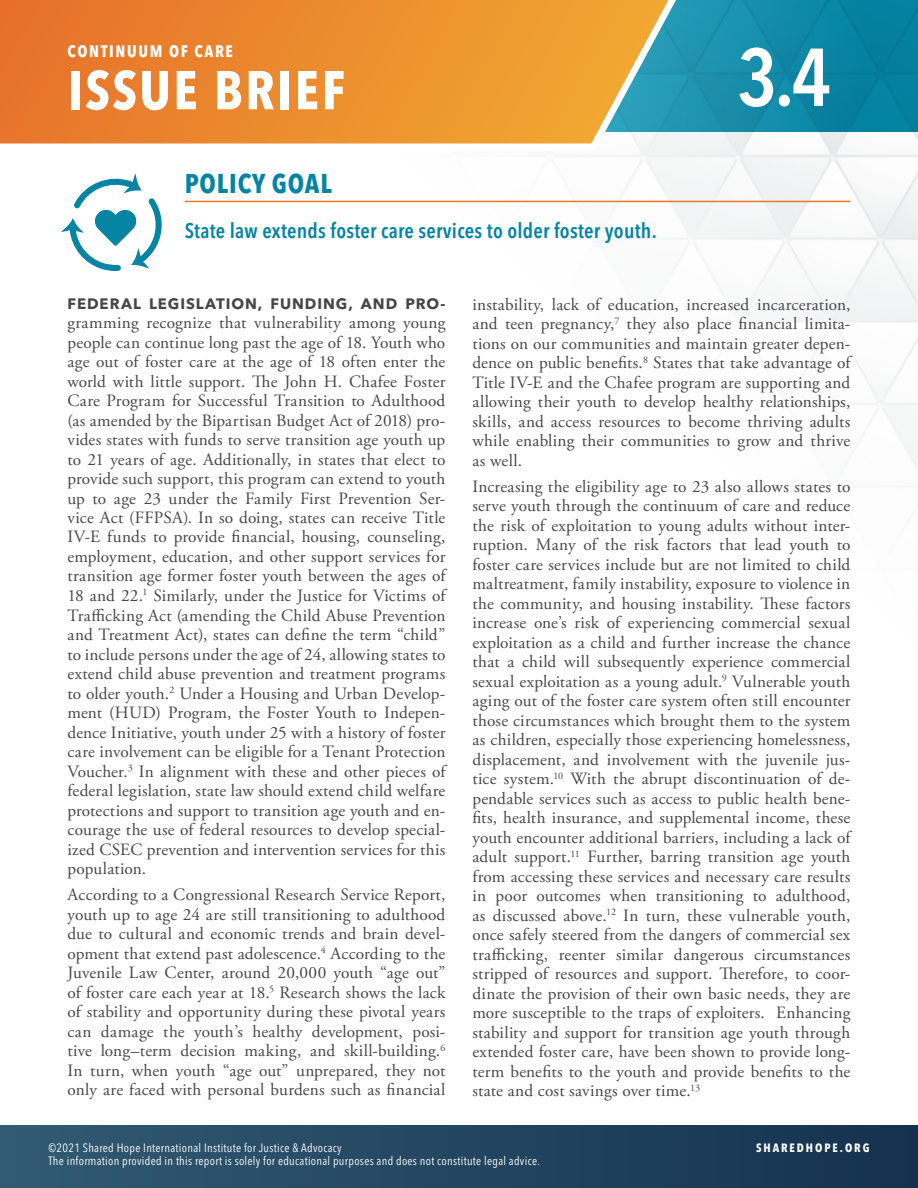
<style>
.page{position:relative;width:918px;height:1188px;background:#fff}
.page>*{position:absolute;margin:0;border:0;box-sizing:border-box;transform-origin:0 0}
.t1{font:600 condensed 81px "Avenir Next LT Pro";color:#fff}
.t2{font:700 condensed 54px "Avenir Next LT Pro";letter-spacing:.04em;color:#fff}
.t3{font:700 condensed 27px "Avenir Next LT Pro";letter-spacing:.03em;color:#0584a4}
.t4{font:600 condensed 21px "Avenir Next LT Pro";letter-spacing:.01em;color:#0584a4}
.t5{font:17.25px/19.5px "Adobe Garamond Pro";letter-spacing:.005em;color:#464547;text-align:justify}
.t6{font:700 condensed 16.5px "Avenir Next LT Pro";letter-spacing:.1em;color:#fff}
.t7{font:700 15px "Avenir Next LT Pro";letter-spacing:.06em;color:#464547}
.t8{font:condensed 12px "Avenir Next LT Pro";letter-spacing:.025em;color:#fff}
.t9{font:700 condensed 12px "Avenir Next LT Pro";letter-spacing:.16em;color:#fff}
</style>
<div class="page">
<img style="left:221px;top:155px;width:697px;height:332px">
<div style="left:0;top:1126px;width:918px;height:62px;background:linear-gradient(to right,#325a72,#14324d)"></div>
<hr style="left:185px;top:201px;width:665px;height:1px;background:#f0772a">
<svg style="left:61px;top:173px;width:101px;height:98px"></svg>
<svg style="left:0;top:0;width:918px;height:155px;background:#b59763"></svg>
<p class="t6" style="left:68px;top:41px;width:167px">CONTINUUM OF CARE</p>
<h2 class="t2" style="left:68px;top:57px;width:279px">ISSUE BRIEF</h2>
<h3 class="t3" style="left:185px;top:167px;width:149px">POLICY GOAL</h3>
<p class="t4" style="left:185px;top:218px;width:474px">State law extends foster care services to older foster youth.</p>
<h1 class="t1" style="left:737px;top:28px;width:96px">3.4</h1>
<p class="t7" style="left:68px;top:294px;width:379px">FEDERAL LEGISLATION, FUNDING, AND PRO-</p>
<p class="t5" style="left:67px;top:313px;width:381px;text-align:left">gramming recognize that vulnerability among young people can continue long past the age of 18. Youth who age out of foster care at the age of 18 often enter the world with little support. The John H. Chafee Foster Care Program for Successful Transition to Adulthood (as amended by the Bipartisan Budget Act of 2018) pro&shy;vides states with funds to serve transition age youth up to 21 years of age. Additionally, in states that elect to provide such support, this program can extend to youth up to age 23 under the Family First Prevention Ser&shy;vice Act (FFPSA). In so doing, states can receive Title IV-E funds to provide financial, housing, counseling, employment, education, and other support services for transition age former foster youth between the ages of 18 and 22.<sup>1</sup> Similarly, under the Justice for Victims of Trafficking Act (amending the Child Abuse Prevention and Treatment Act), states can define the term “child” to include persons under the age of 24, allowing states to extend child abuse prevention and treatment programs to older youth.<sup>2</sup> Under a Housing and Urban Develop&shy;ment (HUD) Program, the Foster Youth to Indepen&shy;dence Initiative, youth under 25 with a history of foster care involvement can be eligible for a Tenant Protection Voucher.<sup>3</sup> In alignment with these and other pieces of federal legislation, state law should extend child welfare protections and support to transition age youth and en&shy;courage the use of federal resources to develop special&shy;ized CSEC prevention and intervention services for this population.</p>
<p class="t5" style="left:67px;top:886px;width:380px">According to a Congressional Research Service Report, youth up to age 24 are still transitioning to adulthood due to cultural and economic trends and brain devel&shy;opment that extend past adolescence.<sup>4</sup> According to the Juvenile Law Center, around 20,000 youth “age out” of foster care each year at 18.<sup>5</sup> Research shows the lack of stability and opportunity during these pivotal years can damage the youth’s healthy development, posi&shy;tive long–term decision making, and skill-building.<sup>6<br></sup>In turn, when youth “age out” unprepared, they not only are faced with personal burdens such as financial</p>
<p class="t5" style="left:472px;top:295px;width:381px">instability, lack of education, increased incarceration, and teen pregnancy,<sup>7</sup> they also place financial limita&shy;tions on our communities and maintain greater depen&shy;dence on public benefits.<sup>8</sup> States that take advantage of Title IV-E and the Chafee program are supporting and allowing their youth to develop healthy relationships, skills, and access resources to become thriving adults while enabling their communities to grow and thrive as well.</p>
<p class="t5" style="left:472px;top:477px;width:381px">Increasing the eligibility age to 23 also allows states to serve youth through the continuum of care and reduce the risk of exploitation to young adults without inter&shy;ruption. Many of the risk factors that lead youth to foster care services include but are not limited to child maltreatment, family instability, exposure to violence in the community, and housing instability. These factors increase one’s risk of experiencing commercial sexual exploitation as a child and further increase the chance that a child will subsequently experience commercial sexual exploitation as a young adult.<sup>9</sup> Vulnerable youth aging out of the foster care system often still encounter those circumstances which brought them to the system as children, especially those experiencing homelessness, displacement, and involvement with the juvenile jus&shy;tice system.<sup>10</sup> With the abrupt discontinuation of de&shy;pendable services such as access to public health bene&shy;fits, health insurance, and supplemental income, these youth encounter additional barriers, including a lack of adult support.<sup>11</sup> Further, barring transition age youth from accessing these services and necessary care results in poor outcomes when transitioning to adulthood, as discussed above.<sup>12</sup> In turn, these vulnerable youth, once safely steered from the dangers of commercial sex trafficking, reenter similar dangerous circumstances stripped of resources and support. Therefore, to coor&shy;dinate the provision of their own basic needs, they are more susceptible to the traps of exploiters. Enhancing stability and support for transition age youth through extended foster care, have been shown to provide long&shy;term benefits to the youth and provide benefits to the state and cost savings over time.<sup>13</sup></p>
<p class="t8" style="left:49px;top:1140px;width:295px">©2021 Shared Hope International Institute for Justice &amp; Advocacy</p>
<p class="t9" style="left:756px;top:1140px;width:115px">SHAREDHOPE.ORG</p>
<p class="t8" style="left:49px;top:1154px;width:493px">The information provided in this report is solely for educational purposes and does not constitute legal advice.</p>
</div>
